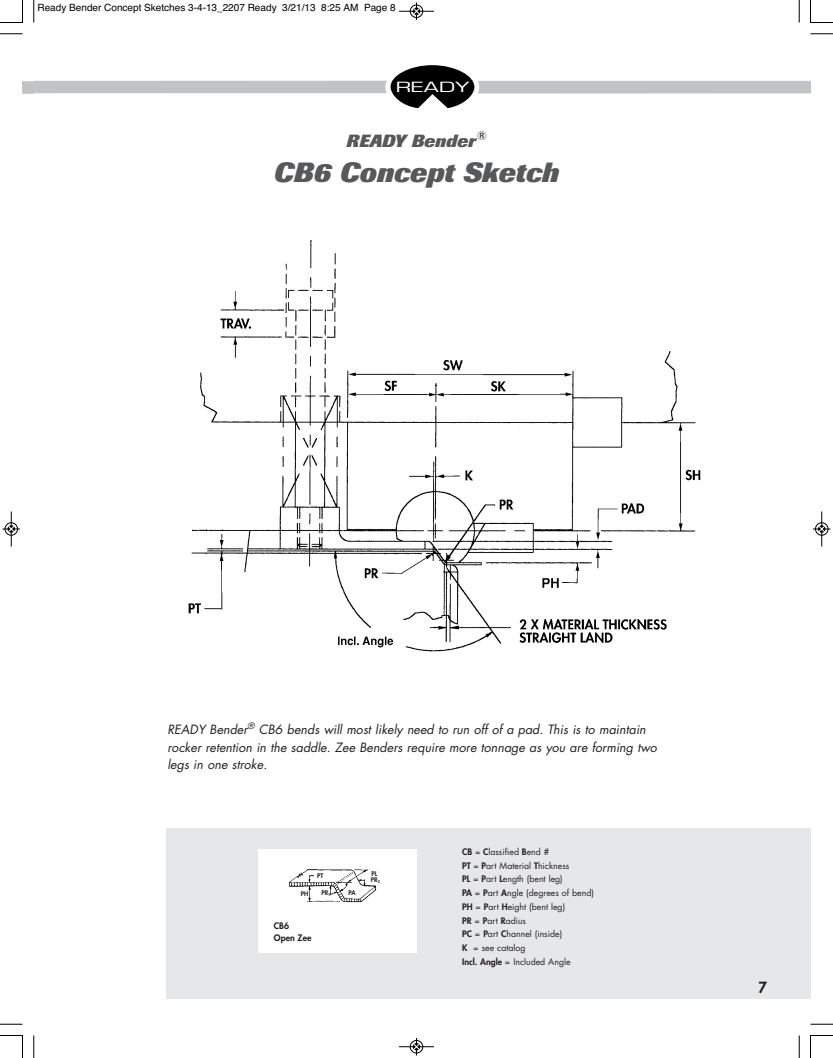
<style>
.page{position:relative;width:833px;height:1058px;background:#fff}
.page>*{position:absolute;margin:0;border:0;box-sizing:border-box;transform-origin:0 0}
.t1{font:italic 800 27.5px "Imago";color:#57585a}
.t2{font:italic 800 17.5px "Imago";color:#57585a}
.t3{font:800 15px "Futura";color:#231f20}
.t4{font:13.75px "Eurostile";letter-spacing:.01em;color:#fff;scale:1.6 1}
.t5{font:italic 12.5px/17.5px "Futura";color:#231f20}
.t6{font:10px "Helvetica";color:#000}
.t7{font:8.75px/13.8px "Futura";color:#231f20}
.t8{font:800 8.75px/11.2px "Futura";color:#231f20}
.t9{font:800 6.25px/6.2px "Futura";color:#231f20}
.s1{font-weight:800}
</style>
<div class="page">
<div style="left:166px;top:828px;width:644px;height:171px;background:#e6e7e9"></div>
<img style="left:188px;top:241px;width:513px;height:411px">
<div style="left:258px;top:849px;width:158px;height:104px;background:#fff"></div>
<img style="left:289px;top:869px;width:88px;height:34px">
<svg style="left:22px;top:65px;width:788px;height:43px"></svg>
<svg style="left:33px;top:0;width:2px;height:22px"></svg>
<svg style="left:0;top:33px;width:22px;height:2px"></svg>
<svg style="left:798px;top:0;width:2px;height:22px"></svg>
<svg style="left:810px;top:33px;width:22px;height:2px"></svg>
<svg style="left:33px;top:1035px;width:2px;height:23px"></svg>
<svg style="left:0;top:1023px;width:22px;height:2px"></svg>
<svg style="left:798px;top:1035px;width:2px;height:23px"></svg>
<svg style="left:810px;top:1023px;width:22px;height:2px"></svg>
<svg style="left:0;top:0;width:23px;height:23px"></svg>
<svg style="left:810px;top:0;width:22px;height:23px"></svg>
<svg style="left:0;top:1035px;width:23px;height:23px"></svg>
<svg style="left:810px;top:1035px;width:22px;height:23px"></svg>
<hr style="left:399px;top:11px;width:35px;height:1px;background:#000">
<div style="left:410px;top:5px;width:13px;height:13px;border:1px solid #000;border-radius:50%"></div>
<svg style="left:413px;top:2px;width:6px;height:18px"></svg>
<hr style="left:399px;top:1046px;width:35px;height:1px;background:#000">
<div style="left:410px;top:1040px;width:13px;height:13px;border:1px solid #000;border-radius:50%"></div>
<svg style="left:413px;top:1038px;width:6px;height:17px"></svg>
<hr style="left:11px;top:511px;width:1px;height:35px;background:#000">
<div style="left:5px;top:522px;width:13px;height:13px;border:1px solid #000;border-radius:50%"></div>
<svg style="left:2px;top:526px;width:18px;height:6px"></svg>
<hr style="left:821px;top:511px;width:1px;height:35px;background:#000">
<div style="left:815px;top:522px;width:13px;height:13px;border:1px solid #000;border-radius:50%"></div>
<svg style="left:813px;top:526px;width:17px;height:6px"></svg>
<p class="t6" style="left:38px;top:2px;width:359px">Ready Bender Concept Sketches 3-4-13_2207 Ready 3/21/13 8:25 AM Page 8</p>
<h3 class="t4" style="left:395px;top:81px;width:48px">READY</h3>
<h2 class="t2" style="left:346px;top:135px;width:141px">READY Bender<sup>®</sup></h2>
<h1 class="t1" style="left:274px;top:163px;width:287px">CB6 Concept Sketch</h1>
<h3 class="t5" style="left:167px;top:722px;width:491px">READY Bender<sup>®</sup> CB6 bends will most likely need to run off of a pad. This is to maintain rocker retention in the saddle. Zee Benders require more tonnage as you are forming two legs in one stroke.</h3>
<p class="t9" style="left:317px;top:873px;width:8px">PT</p>
<p class="t9" style="left:301px;top:891px;width:9px">PH</p>
<p class="t9" style="left:321px;top:889px;width:10px">PR<sub>1</sub></p>
<p class="t9" style="left:348px;top:889px;width:9px">PA</p>
<p class="t8" style="left:274px;top:921px;width:39px">CB6<br>Open Zee</p>
<p class="t9" style="left:371px;top:871px;width:10px">PL<br>PR<sub>2</sub></p>
<p class="t7" style="left:462px;top:845px;width:133px"><span class="s1">CB</span> = <span class="s1">C</span>lassified <span class="s1">B</span>end #<br><span class="s1">PT</span> = <span class="s1">P</span>art Material <span class="s1">T</span>hickness<br><span class="s1">PL</span> = <span class="s1">P</span>art <span class="s1">L</span>ength (bent leg)<br><span class="s1">PA</span> = <span class="s1">P</span>art <span class="s1">A</span>ngle (degrees of bend)<br><span class="s1">PH</span> = <span class="s1">P</span>art <span class="s1">H</span>eight (bent leg)<br><span class="s1">PR</span> = <span class="s1">P</span>art <span class="s1">R</span>adius<br><span class="s1">PC</span> = <span class="s1">P</span>art <span class="s1">C</span>hannel (inside)<br><span class="s1">K</span> = see catalog<br><span class="s1">Incl. Angle</span> = Included Angle</p>
<h3 class="t3" style="left:758px;top:980px;width:10px">7</h3>
</div>
